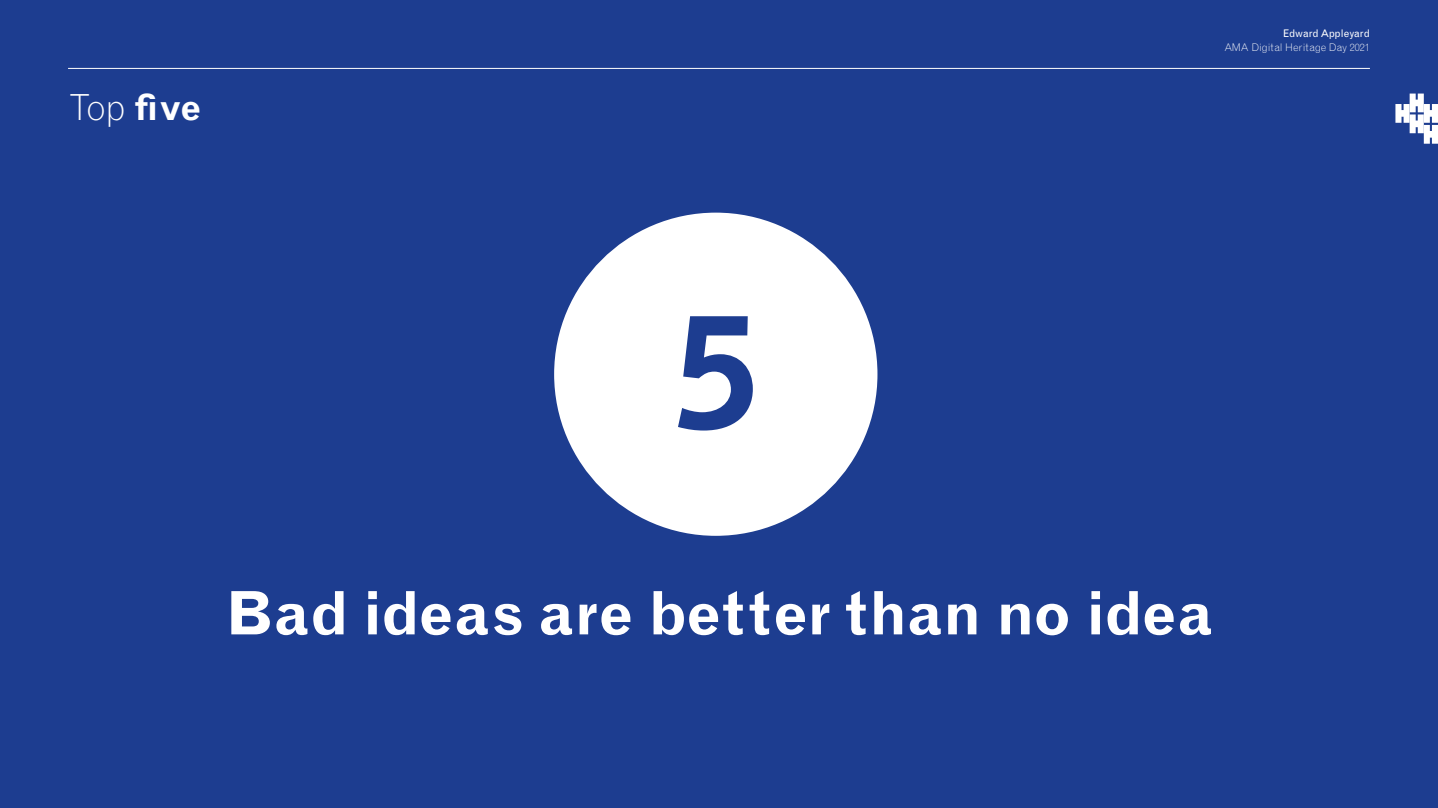
<style>
.page{position:relative;width:1438px;height:808px;background:#fff}
.page>*{position:absolute;margin:0;border:0;box-sizing:border-box;transform-origin:0 0}
.t1{font:900 150px "Grotesque MT Std";color:#1d3d90}
.t2{font:700 60px "Grotesque MT Std";color:#fff}
.t3{font:700 36px "Grotesque MT Std";color:#fff}
.t4{font:300 10.5px "Grotesque MT Std";color:#fff}
.t5{font:10.5px "Grotesque MT Std";letter-spacing:-.01em;color:#fff}
.s1{font-weight:300}
</style>
<div class="page">
<div style="left:0;top:0;width:1437px;height:808px;background:#1d3d90"></div>
<div style="left:554px;top:213px;width:323px;height:323px;background:#fff;border-radius:50%"></div>
<hr style="left:68px;top:68px;width:1301px;height:1px;background:#fff">
<svg style="left:1395px;top:94px;width:42px;height:50px"></svg>
<p class="t3" style="left:68px;top:86px;width:135px"><span class="s1">Top</span> five</p>
<p class="t5" style="left:1282px;top:28px;width:88px">Edward Appleyard</p>
<p class="t4" style="left:1224px;top:41px;width:147px">AMA Digital Heritage Day 2021</p>
<h1 class="t1" style="left:671px;top:281px;width:91px">5</h1>
<p class="t2" style="left:225px;top:578px;width:988px">Bad ideas are better than no idea</p>
</div>
